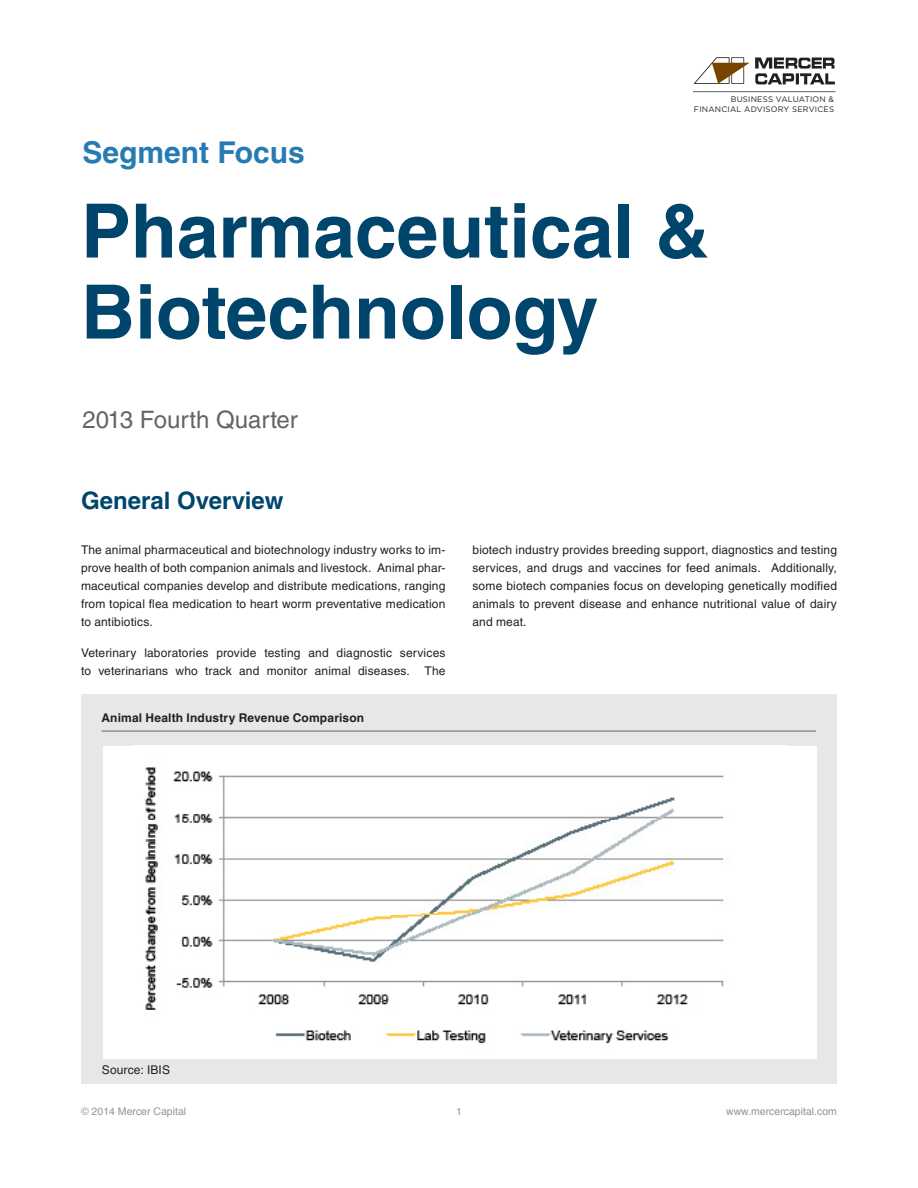
<style>
.page{position:relative;width:918px;height:1188px;background:#fff}
.page>*{position:absolute;margin:0;border:0;box-sizing:border-box;transform-origin:0 0}
.t1{font:700 75px/81px "Helvetica LT Std";color:#00456b}
.t2{font:700 30px "Helvetica LT Std";color:#277bb4}
.t3{font:24px "Helvetica LT Std";color:#636466}
.t4{font:700 24px "Helvetica LT Std";color:#00456b}
.t5{font:12px/18px "Helvetica LT Std";letter-spacing:.01em;color:#231f20;text-align:justify}
.t6{font:700 12px "Helvetica LT Std";letter-spacing:.015em;color:#231f20}
.t7{font:10.5px "Helvetica";color:#939598}
.t8{font:7.95px/9.6px "Gotham";letter-spacing:.025em;color:#231f20;text-align:right}
</style>
<div class="page">
<svg style="left:694px;top:57px;width:141px;height:27px"></svg>
<hr style="left:693px;top:91px;width:142px;height:1px;background:#636466">
<div style="left:81px;top:694px;width:756px;height:390px;background:#e6e7e8"></div>
<hr style="left:102px;top:731px;width:714px;height:1px;background:#636466">
<div style="left:103px;top:746px;width:713px;height:312px;background:#fff"></div>
<img style="left:145px;top:767px;width:579px;height:277px">
<h2 class="t2" style="left:82px;top:134px;width:224px">Segment Focus</h2>
<p class="t8" style="left:694px;top:95px;width:142px">BUSINESS VALUATION &amp;<br>FINANCIAL ADVISORY SERVICES</p>
<h1 class="t1" style="left:81px;top:190px;width:630px">Pharmaceutical &amp;<br>Biotechnology</h1>
<h3 class="t3" style="left:82px;top:406px;width:217px">2013 Fourth Quarter</h3>
<h3 class="t4" style="left:81px;top:486px;width:204px">General Overview</h3>
<p class="t5" style="left:81px;top:540px;width:366px">The animal pharmaceutical and biotechnology industry works to im&shy;prove health of both companion animals and livestock. Animal phar&shy;maceutical companies develop and distribute medications, ranging from topical flea medication to heart worm preventative medication to antibiotics.</p>
<p class="t5" style="left:81px;top:644px;width:366px">Veterinary laboratories provide testing and diagnostic services to veterinarians who track and monitor animal diseases. The</p>
<p class="t6" style="left:102px;top:711px;width:264px">Animal Health Industry Revenue Comparison</p>
<p class="t5" style="left:472px;top:540px;width:366px">biotech industry provides breeding support, diagnostics and testing services, and drugs and vaccines for feed animals. Additionally, some biotech companies focus on developing genetically modified animals to prevent disease and enhance nutritional value of dairy and meat.</p>
<p class="t5" style="left:102px;top:1061px;width:70px">Source: IBIS</p>
<p class="t7" style="left:81px;top:1103px;width:107px">© 2014 Mercer Capital</p>
<p class="t7" style="left:456px;top:1103px;width:7px">1</p>
<p class="t7" style="left:726px;top:1103px;width:112px">www.mercercapital.com</p>
</div>
